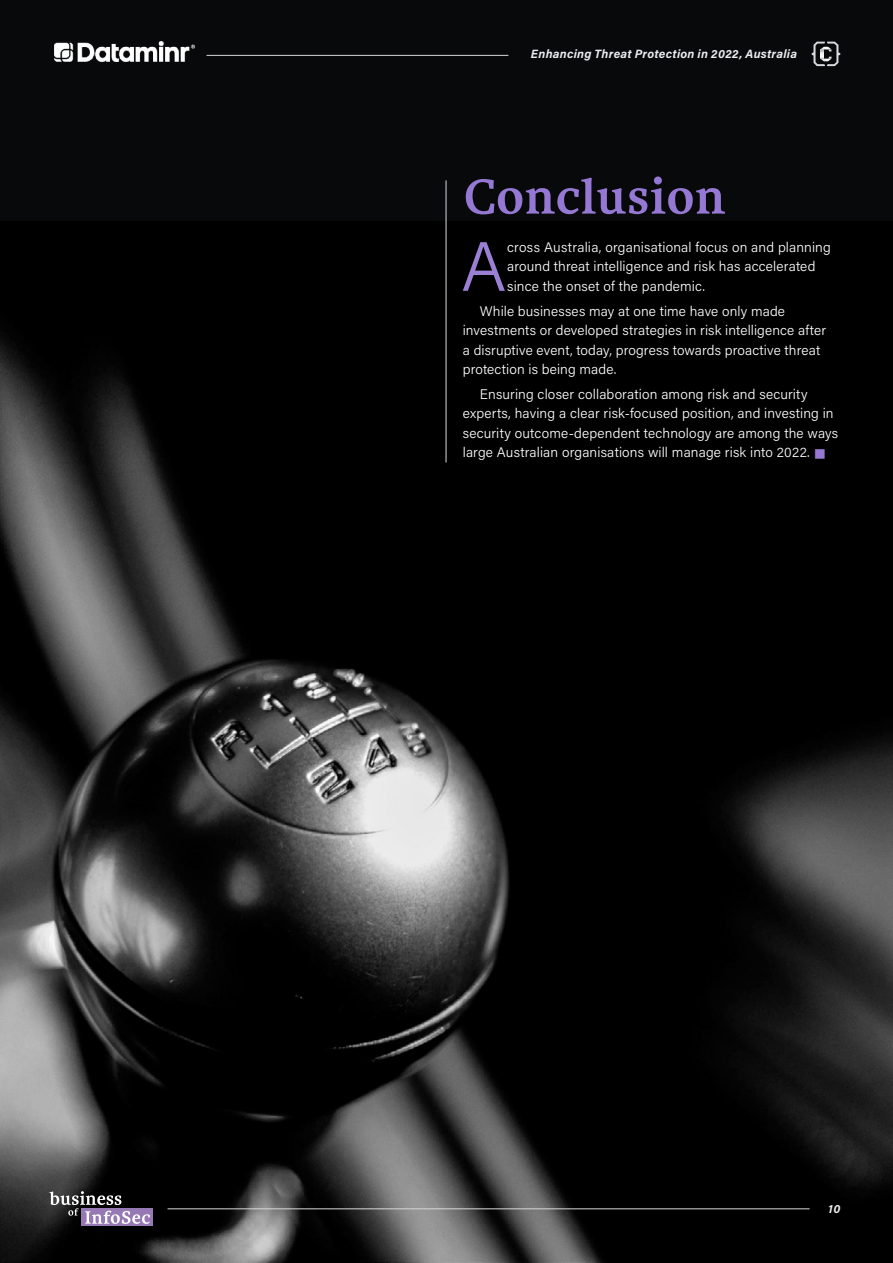
<style>
.page{position:relative;width:893px;height:1263px;background:#08090a}
.page>*{position:absolute;margin:0;border:0;box-sizing:border-box;transform-origin:0 0}
.t1{font:300 69.75px "Acumin Pro";color:#9a7fd5}
.t2{font:700 52.05px "Karmina";letter-spacing:.015em;color:#9578d3}
.t3{font:300 13.8px/19.5px "Acumin Pro";letter-spacing:.01em;color:#fff}
.t4{font:italic 700 12px "Acumin Pro";letter-spacing:.025em;color:#ecedf0}
.s1{color:#9578d3}
</style>
<div class="page">
<img style="left:0;top:221px;width:893px;height:1041px">
<hr style="left:168px;top:1208px;width:642px;height:1px;background:#dad8d8">
<div style="left:82px;top:1208px;width:71px;height:18px;background:#9679b4"></div>
<svg style="left:49px;top:1191px;width:101px;height:33px"></svg>
<svg style="left:812px;top:42px;width:28px;height:24px"></svg>
<img style="left:54px;top:41px;width:141px;height:21px">
<hr style="left:207px;top:55px;width:301px;height:1px;background:#dad8d8">
<hr style="left:446px;top:180px;width:1px;height:282px;background:#d7dce0">
<p class="t4" style="left:531px;top:45px;width:268px">Enhancing Threat Protection in 2022, Australia</p>
<h2 class="t2" style="left:464px;top:167px;width:263px">Conclusion</h2>
<h1 class="t1" style="left:461px;top:218px;width:47px">A</h1>
<p class="t3" style="left:507px;top:237px;width:325px">cross Australia, organisational focus on and planning around threat intelligence and risk has accelerated since the onset of the pandemic.</p>
<p class="t3" style="left:463px;top:301px;width:365px;text-indent:17px">While businesses may at one time have only made investments or developed strategies in risk intelligence after a disruptive event, today, progress towards proactive threat protection is being made.</p>
<p class="t3" style="left:463px;top:384px;width:377px;text-indent:17px">Ensuring closer collaboration among risk and security experts, having a clear risk-focused position, and investing in security outcome-dependent technology are among the ways large Australian organisations will manage risk into 2022. <span class="s1">■</span></p>
<p class="t4" style="left:829px;top:1200px;width:13px">10</p>
</div>
